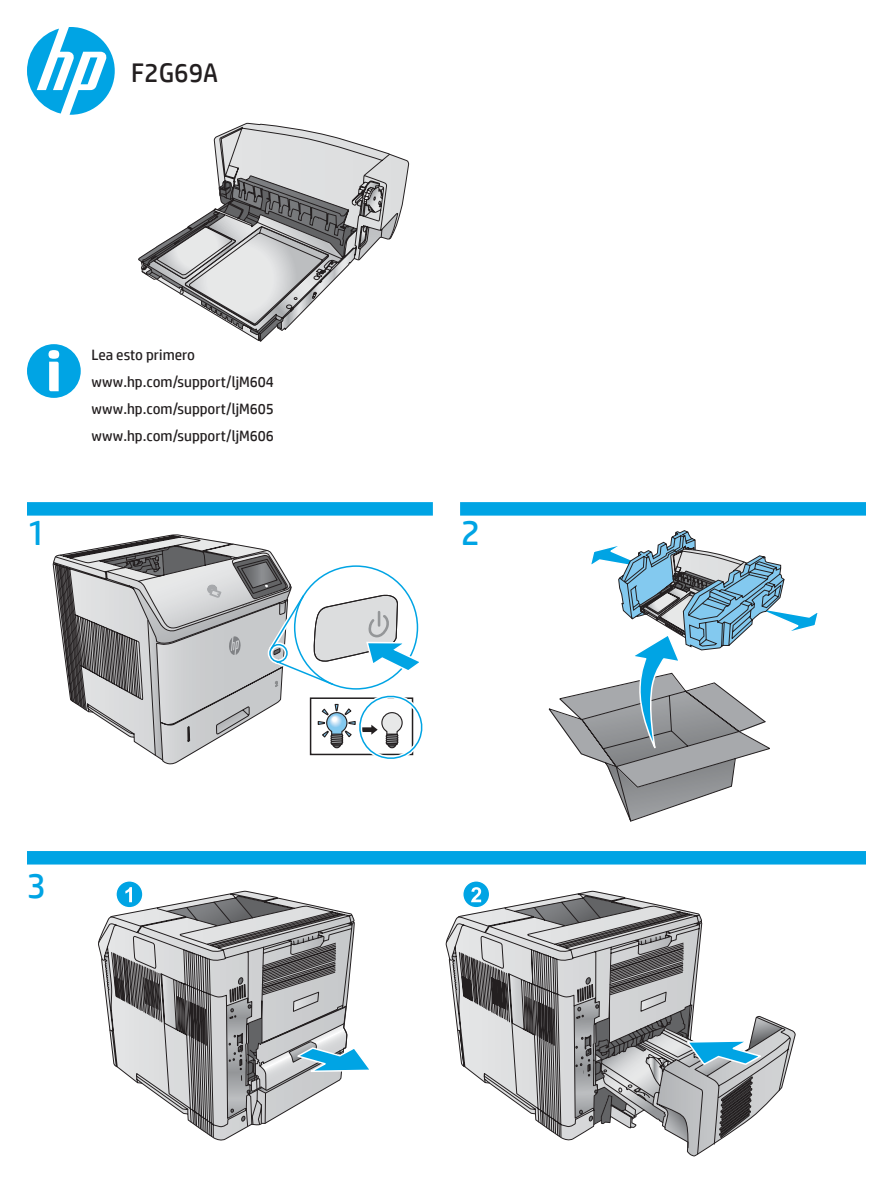
<style>
.page{position:relative;width:893px;height:1188px;background:#fff}
.page>*{position:absolute;margin:0;border:0;box-sizing:border-box;transform-origin:0 0}
.t1{font:36px "HP Simplified";color:#00a4e4}
.t2{font:27px "HP Simplified";color:#231f20}
.t3{font:15px/27px "HP Simplified";color:#231f20}
</style>
<div class="page">
<svg style="left:27px;top:27px;width:88px;height:88px"></svg>
<svg style="left:27px;top:344px;width:54px;height:54px"></svg>
<svg style="left:138px;top:123px;width:271px;height:139px"></svg>
<svg style="left:141px;top:127px;width:257px;height:214px"></svg>
<div style="left:27px;top:502px;width:406px;height:14px;background:#00a4e4"></div>
<div style="left:460px;top:502px;width:406px;height:14px;background:#00a4e4"></div>
<div style="left:27px;top:851px;width:839px;height:14px;background:#00a4e4"></div>
<svg style="left:53px;top:535px;width:370px;height:230px"></svg>
<svg style="left:549px;top:530px;width:269px;height:292px"></svg>
<svg style="left:98px;top:928px;width:162px;height:213px"></svg>
<svg style="left:116px;top:881px;width:27px;height:27px"></svg>
<div style="left:115px;top:880px;width:29px;height:29px;border:2px solid #fff;border-radius:50%"></div>
<svg style="left:104px;top:887px;width:265px;height:238px"></svg>
<svg style="left:463px;top:881px;width:27px;height:27px"></svg>
<div style="left:462px;top:880px;width:28px;height:29px;border:2px solid #fff;border-radius:50%"></div>
<svg style="left:452px;top:887px;width:343px;height:269px"></svg>
<h2 class="t2" style="left:131px;top:55px;width:88px">F2G69A</h2>
<p class="t3" style="left:92px;top:341px;width:184px">Lea esto primero www.hp.com/support/ljM604 www.hp.com/support/ljM605 www.hp.com/support/ljM606</p>
<h1 class="t1" style="left:27px;top:509px;width:21px">1</h1>
<h1 class="t1" style="left:461px;top:509px;width:21px">2</h1>
<h1 class="t1" style="left:27px;top:862px;width:21px">3</h1>
</div>
